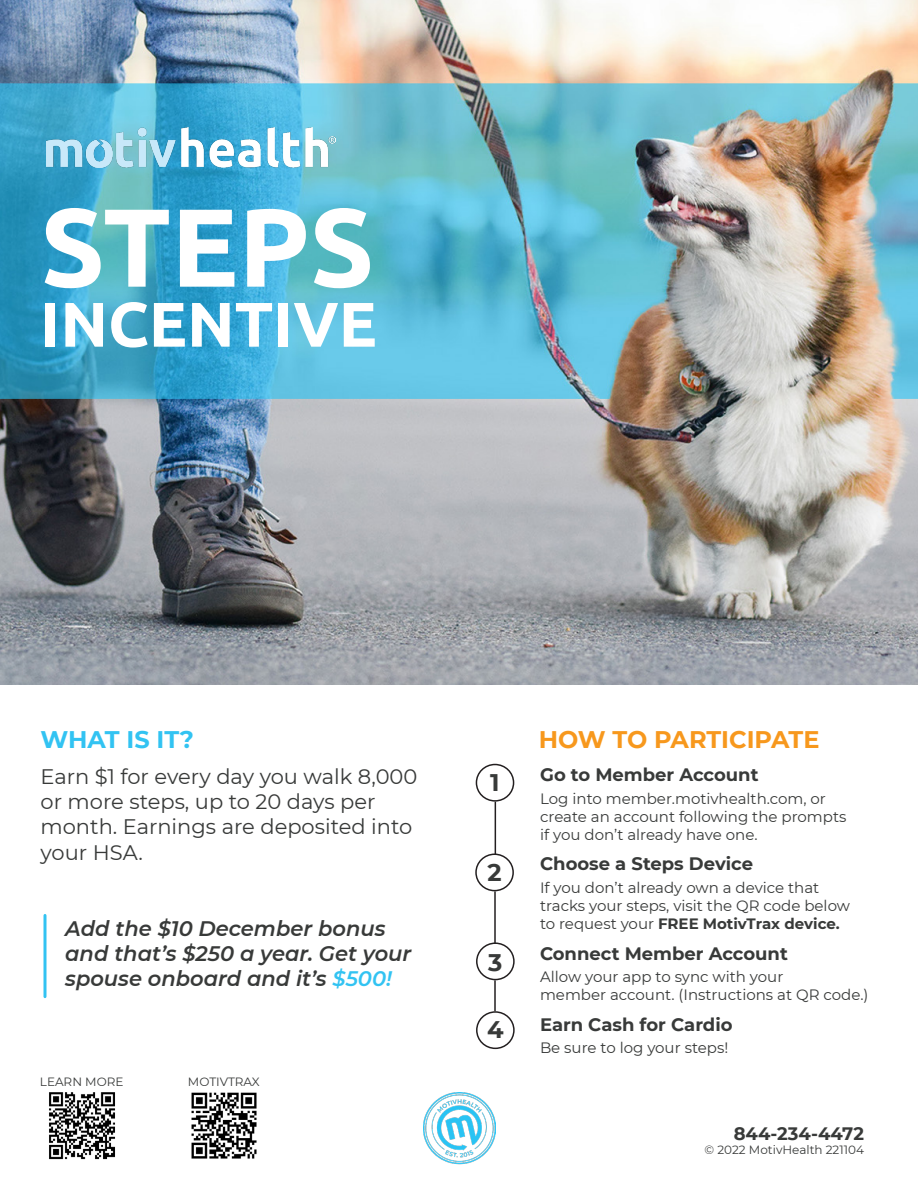
<style>
.page{position:relative;width:918px;height:1188px;background:#fff}
.page>*{position:absolute;margin:0;border:0;box-sizing:border-box;transform-origin:0 0}
.t1{font:700 111px "Ubuntu";color:#fff}
.t2{font:700 63px "Ubuntu";color:#fff}
.t3{font:700 24px "Montserrat";color:#f7981d}
.t4{font:700 24px "Montserrat";color:#32c3f2}
.t5{font:700 24px "Montserrat";color:#383a39}
.t6{font:21px/25.2px "Montserrat";color:#383a39}
.t7{font:italic 600 21px/25.2px "Montserrat";color:#383a39}
.t8{font:700 18px "Montserrat";color:#383a39}
.t9{font:15px/18px "Montserrat";color:#383a39}
.t10{font:12px "Montserrat";color:#383a39}
.s1{color:#32c3f2}
.s2{font-weight:700}
</style>
<div class="page">
<img style="left:424px;top:1092px;width:71px;height:73px">
<img style="left:49px;top:1092px;width:66px;height:68px">
<img style="left:0;top:0;width:918px;height:685px">
<img style="left:46px;top:127px;width:290px;height:40px">
<div style="left:476px;top:764px;width:38px;height:38px;border:2px solid #231f20;border-radius:50%"></div>
<div style="left:475px;top:854px;width:39px;height:37px;border:2px solid #231f20;border-radius:50%"></div>
<div style="left:476px;top:942px;width:39px;height:38px;border:2px solid #231f20;border-radius:50%"></div>
<div style="left:476px;top:1011px;width:39px;height:38px;border:2px solid #231f20;border-radius:50%"></div>
<hr style="left:495px;top:802px;width:1px;height:52px;background:#231f20">
<hr style="left:494px;top:891px;width:2px;height:53px;background:#231f20">
<hr style="left:494px;top:980px;width:2px;height:31px;background:#231f20">
<img style="left:191px;top:1092px;width:66px;height:67px">
<hr style="left:44px;top:915px;width:2px;height:82px;background:#32c3f2">
<p class="t1" style="left:40px;top:180px;width:335px">STEPS</p>
<p class="t2" style="left:40px;top:286px;width:338px">INCENTIVE</p>
<p class="t4" style="left:40px;top:722px;width:155px">WHAT IS IT?</p>
<p class="t3" style="left:539px;top:722px;width:282px">HOW TO PARTICIPATE</p>
<p class="t6" style="left:40px;top:763px;width:378px">Earn $1 for every day you walk 8,000 or more steps, up to 20 days per month. Earnings are deposited into your HSA.</p>
<p class="t7" style="left:65px;top:915px;width:348px">Add the $10 December bonus and that’s $250 a year. Get your spouse onboard and it’s <span class="s1">$500!</span></p>
<p class="t10" style="left:40px;top:1073px;width:85px">LEARN MORE</p>
<p class="t10" style="left:188px;top:1073px;width:73px">MOTIVTRAX</p>
<p class="t5" style="left:490px;top:765px;width:11px">1</p>
<p class="t5" style="left:488px;top:855px;width:16px">2</p>
<p class="t5" style="left:488px;top:945px;width:16px">3</p>
<p class="t5" style="left:487px;top:1013px;width:18px">4</p>
<p class="t8" style="left:540px;top:762px;width:220px">Go to Member Account</p>
<p class="t9" style="left:540px;top:789px;width:308px">Log into member.motivhealth.com, or create an account following the prompts if you don’t already have one.</p>
<p class="t8" style="left:540px;top:851px;width:215px">Choose a Steps Device</p>
<p class="t9" style="left:540px;top:878px;width:312px">If you don’t already own a device that tracks your steps, visit the QR code below to request your <span class="s2">FREE MotivTrax device.</span></p>
<p class="t8" style="left:540px;top:941px;width:249px">Connect Member Account</p>
<p class="t9" style="left:540px;top:968px;width:245px">Allow your app to sync with your</p>
<p class="t9" style="left:540px;top:986px;width:330px">member account. (Instructions at QR code.)</p>
<p class="t8" style="left:540px;top:1011px;width:194px">Earn Cash for Cardio</p>
<p class="t9" style="left:540px;top:1038px;width:190px">Be sure to log your steps!</p>
<p class="t8" style="left:734px;top:1121px;width:132px">844-234-4472</p>
<p class="t10" style="left:705px;top:1142px;width:161px">© 2022 MotivHealth 221104</p>
</div>
